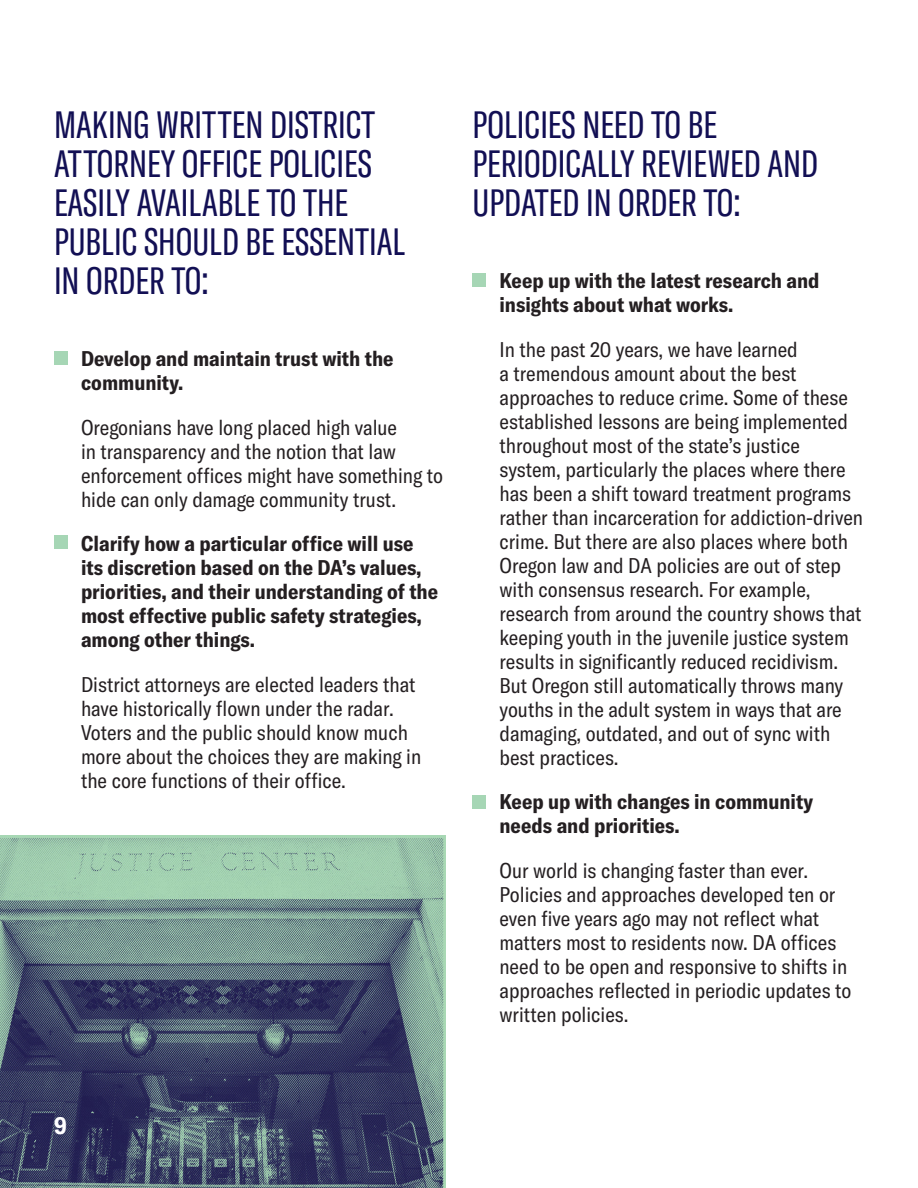
<style>
.page{position:relative;width:918px;height:1188px;background:#fff}
.page>*{position:absolute;margin:0;border:0;box-sizing:border-box;transform-origin:0 0}
.Sub_Header{font:extra-condensed 37.5px/39px "GT America";color:#120f54}
.t1{font:700 condensed 24px "GT America";color:#fff}
.Pa4{font:condensed 21px/24px "GT America";color:#241f21}
.Pa4-2{font:700 condensed 21px/24px "GT America";color:#241f21}
</style>
<div class="page">
<img style="left:0;top:836px;width:446px;height:352px">
<div style="left:54px;top:351px;width:14px;height:13px;background:#a6d6b5"></div>
<div style="left:54px;top:536px;width:14px;height:13px;background:#a6d6b5"></div>
<div style="left:472px;top:273px;width:14px;height:13px;background:#a6d6b5"></div>
<div style="left:472px;top:795px;width:14px;height:13px;background:#a6d6b5"></div>
<p class="Sub_Header" style="left:54px;top:106px;width:322px;text-align:justify">MAKING WRITTEN DISTRICT ATTORNEY OFFICE POLICIES EASILY AVAILABLE TO THE</p>
<p class="Sub_Header" style="left:54px;top:223px;width:353px">PUBLIC SHOULD BE ESSENTIAL</p>
<p class="Sub_Header" style="left:54px;top:262px;width:156px">IN ORDER TO:</p>
<p class="Pa4-2" style="left:81px;top:346px;width:314px">Develop and maintain trust with the community.</p>
<p class="Pa4" style="left:81px;top:416px;width:363px">Oregonians have long placed high value<br>in transparency and the notion that law enforcement offices might have something to hide can only damage community trust.</p>
<p class="Pa4-2" style="left:81px;top:531px;width:359px">Clarify how a particular office will use its discretion based on the DA’s values, priorities, and their understanding of the most effective public safety strategies, among other things.</p>
<p class="Pa4" style="left:81px;top:672px;width:342px">District attorneys are elected leaders that have historically flown under the radar.<br>Voters and the public should know much more about the choices they are making in the core functions of their office.</p>
<p class="Sub_Header" style="left:472px;top:106px;width:347px">POLICIES NEED TO BE<br>PERIODICALLY REVIEWED AND<br>UPDATED IN ORDER TO:</p>
<p class="Pa4-2" style="left:500px;top:268px;width:321px">Keep up with the latest research and insights about what works.</p>
<p class="Pa4" style="left:500px;top:338px;width:365px">In the past 20 years, we have learned<br>a tremendous amount about the best approaches to reduce crime. Some of these established lessons are being implemented throughout most of the state’s justice system, particularly the places where there has been a shift toward treatment programs rather than incarceration for addiction-driven crime. But there are also places where both Oregon law and DA policies are out of step with consensus research. For example, research from around the country shows that keeping youth in the juvenile justice system results in significantly reduced recidivism.<br>But Oregon still automatically throws many youths in the adult system in ways that are damaging, outdated, and out of sync with best practices.</p>
<p class="Pa4-2" style="left:500px;top:789px;width:315px">Keep up with changes in community needs and priorities.</p>
<p class="Pa4" style="left:500px;top:858px;width:354px">Our world is changing faster than ever.<br>Policies and approaches developed ten or even five years ago may not reflect what matters most to residents now. DA offices need to be open and responsive to shifts in approaches reflected in periodic updates to written policies.</p>
<p class="t1" style="left:54px;top:1112px;width:14px">9</p>
</div>
